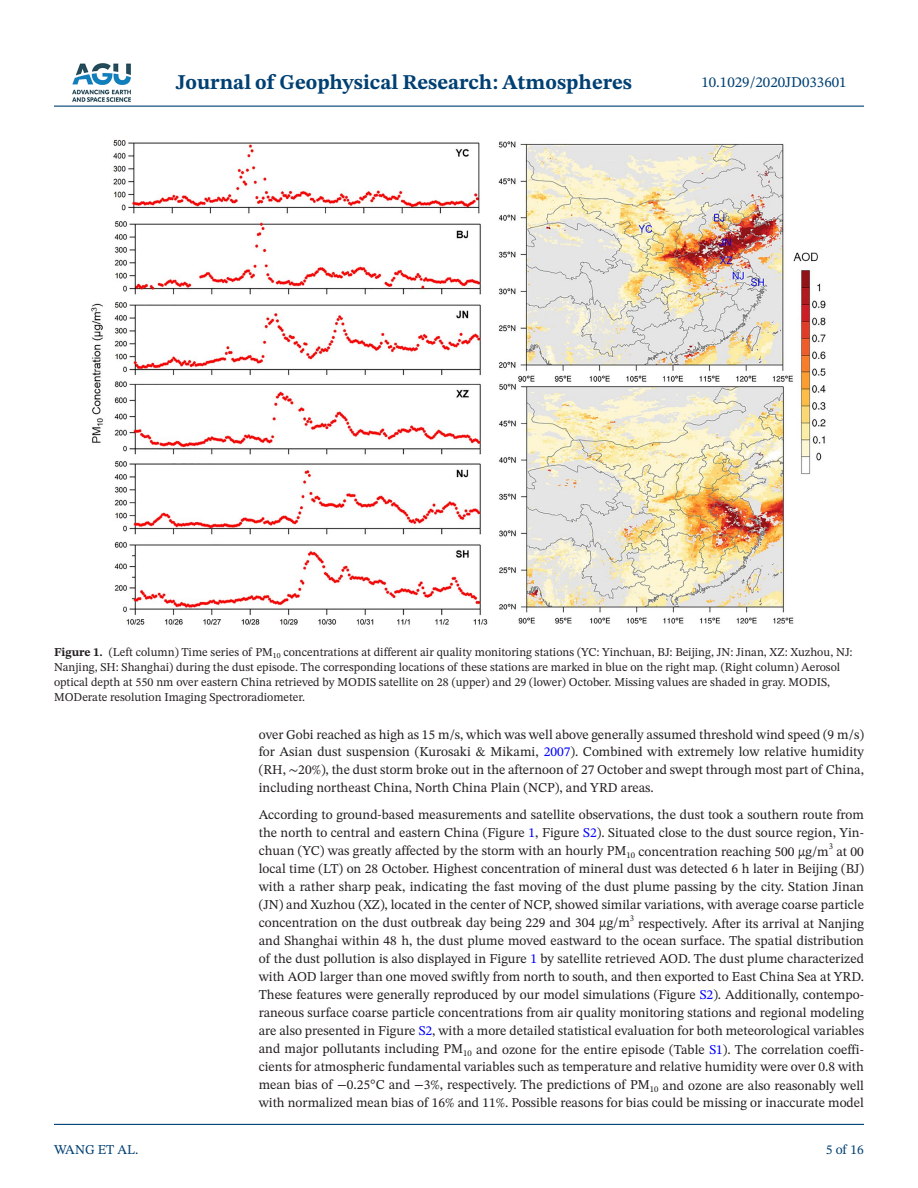
<style>
.page{position:relative;width:918px;height:1188px;background:#fff}
.page>*{position:absolute;margin:0;border:0;box-sizing:border-box;transform-origin:0 0}
.t1{font:700 21px "STIX Two Text";color:#004073}
.t2{font:15px "STIX Two Text";color:#004073}
.t3{font:13.5px/18px "STIX Two Text";color:#231f20;text-align:justify}
.t4{font:13.5px "STIX Two Text";color:#004073}
.t5{font:12px/15px "STIX Two Text";color:#231f20}
.s1{font-weight:700}
.s2{font-family:"STIX Two Math"}
.s3{color:#00f}
</style>
<div class="page">
<hr style="left:54px;top:106px;width:810px;height:1px;background:#004073">
<hr style="left:54px;top:1124px;width:810px;height:1px;background:#004073">
<img style="left:72px;top:63px;width:59px;height:39px">
<img style="left:91px;top:139px;width:735px;height:486px">
<h1 class="t1" style="left:176px;top:67px;width:458px">Journal of Geophysical Research: Atmospheres</h1>
<p class="t2" style="left:701px;top:72px;width:147px">10.1029/2020JD033601</p>
<p class="t5" style="left:54px;top:645px;width:800px"><span class="s1">Figure 1.</span> (Left column) Time series of PM<sub>10</sub> concentrations at different air quality monitoring stations (YC: Yinchuan, BJ: Beijing, JN: Jinan, XZ: Xuzhou, NJ:<br>Nanjing, SH: Shanghai) during the dust episode. The corresponding locations of these stations are marked in blue on the right map. (Right column) Aerosol optical depth at 550 nm over eastern China retrieved by MODIS satellite on 28 (upper) and 29 (lower) October. Missing values are shaded in gray. MODIS, MODerate resolution Imaging Spectroradiometer.</p>
<p class="t4" style="left:54px;top:1140px;width:86px">WANG ET AL.</p>
<p class="t3" style="left:259px;top:725px;width:607px">over Gobi reached as high as 15 m/s, which was well above generally assumed threshold wind speed (9 m/s) for Asian dust suspension (Kurosaki <span class="s2">&amp;</span> Mikami, <span class="s3">2007</span>). Combined with extremely low relative humidity (RH, <span class="s2">∼</span>20%), the dust storm broke out in the afternoon of 27 October and swept through most part of China, including northeast China, North China Plain (NCP), and YRD areas.</p>
<p class="t3" style="left:259px;top:806px;width:607px">According to ground-based measurements and satellite observations, the dust took a southern route from the north to central and eastern China (Figure <span class="s3">1</span>, Figure <span class="s3">S2</span>). Situated close to the dust source region, Yin&shy;chuan (YC) was greatly affected by the storm with an hourly PM<sub>10</sub> concentration reaching 500 μg/m<sup>3</sup> at 00 local time (LT) on 28 October. Highest concentration of mineral dust was detected 6 h later in Beijing (BJ) with a rather sharp peak, indicating the fast moving of the dust plume passing by the city. Station Jinan (JN) and Xuzhou (XZ), located in the center of NCP, showed similar variations, with average coarse particle concentration on the dust outbreak day being 229 and 304 μg/m<sup>3</sup> respectively. After its arrival at Nanjing and Shanghai within 48 h, the dust plume moved eastward to the ocean surface. The spatial distribution of the dust pollution is also displayed in Figure <span class="s3">1</span> by satellite retrieved AOD. The dust plume characterized with AOD larger than one moved swiftly from north to south, and then exported to East China Sea at YRD.<br>These features were generally reproduced by our model simulations (Figure <span class="s3">S2</span>). Additionally, contempo&shy;raneous surface coarse particle concentrations from air quality monitoring stations and regional modeling are also presented in Figure <span class="s3">S2</span>, with a more detailed statistical evaluation for both meteorological variables and major pollutants including PM<sub>10</sub> and ozone for the entire episode (Table <span class="s3">S1</span>). The correlation coeffi&shy;cients for atmospheric fundamental variables such as temperature and relative humidity were over 0.8 with mean bias of −0.25<span class="s2">°</span>C and −3%, respectively. The predictions of PM<sub>10</sub> and ozone are also reasonably well with normalized mean bias of 16% and 11%. Possible reasons for bias could be missing or inaccurate model</p>
<p class="t4" style="left:826px;top:1140px;width:40px">5 of 16</p>
</div>
